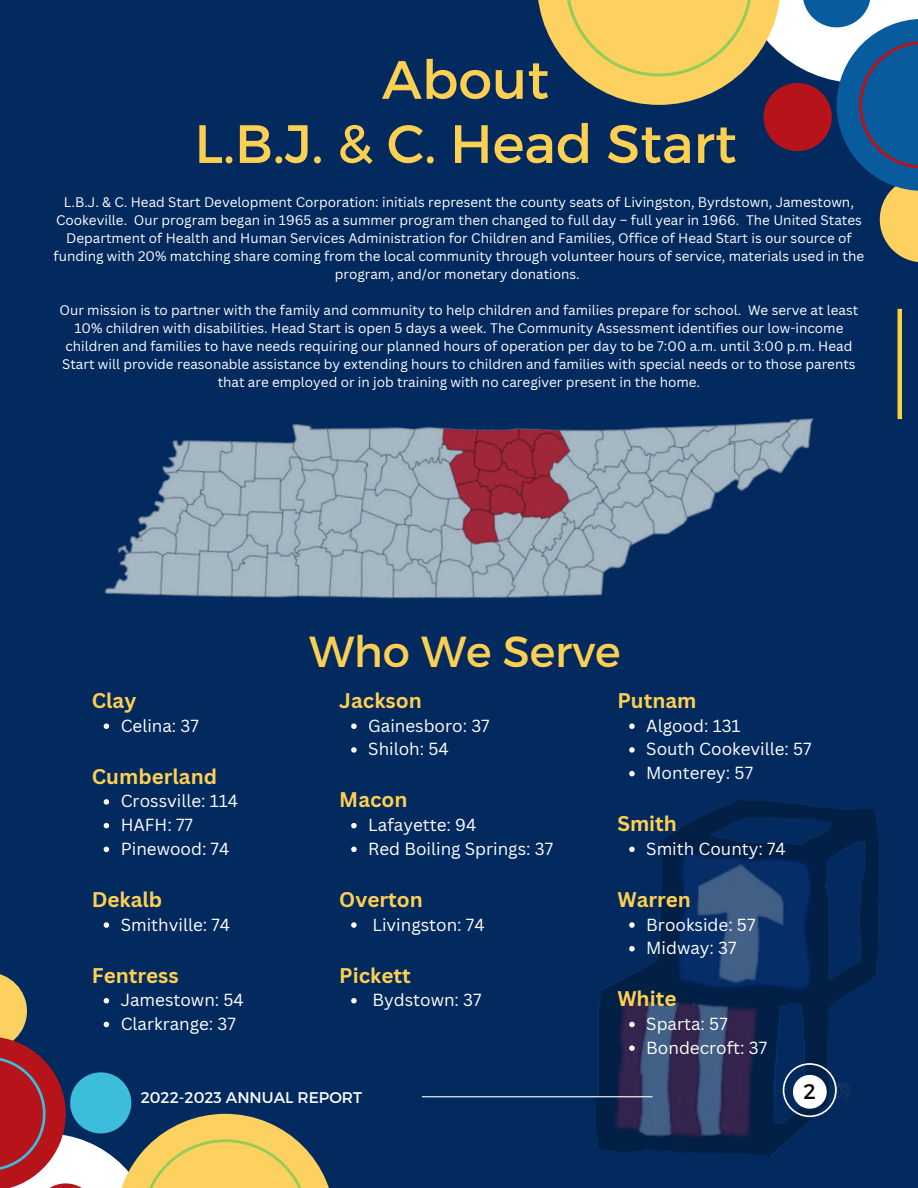
<style>
.page{position:relative;width:918px;height:1188px;background:#032a5f}
.page>*{position:absolute;margin:0;border:0;box-sizing:border-box;transform-origin:0 0}
.t1{font:53.85px/64.2px "Montserrat";color:#fed052;text-align:center}
.t2{font:43.35px "Montserrat";color:#fed052}
.t3{font:21.15px "Montserrat";color:#080704}
.t4{font:700 20.7px "Canva Sans";color:#fed052}
.t5{font:16.95px/23.7px "Canva Sans";color:#fff}
.t6{font:15.45px "Montserrat";color:#fff}
.t7{font:13.5px/18px "Canva Sans";color:#fff;text-align:center}
</style>
<div class="page">
<img style="left:597px;top:799px;width:282px;height:357px">
<svg style="left:538px;top:0;width:380px;height:262px"></svg>
<hr style="left:422px;top:1096px;width:231px;height:1px;background:#fff">
<svg style="left:783px;top:1063px;width:54px;height:54px"></svg>
<img style="left:104px;top:418px;width:710px;height:181px">
<svg style="left:104px;top:724px;width:5px;height:5px"></svg>
<svg style="left:104px;top:799px;width:5px;height:6px"></svg>
<svg style="left:104px;top:823px;width:5px;height:5px"></svg>
<svg style="left:104px;top:847px;width:5px;height:5px"></svg>
<svg style="left:104px;top:922px;width:5px;height:6px"></svg>
<svg style="left:0;top:974px;width:329px;height:214px"></svg>
<svg style="left:351px;top:724px;width:6px;height:5px"></svg>
<svg style="left:351px;top:747px;width:6px;height:6px"></svg>
<svg style="left:351px;top:823px;width:6px;height:5px"></svg>
<svg style="left:351px;top:847px;width:6px;height:5px"></svg>
<svg style="left:351px;top:922px;width:6px;height:6px"></svg>
<svg style="left:351px;top:998px;width:6px;height:5px"></svg>
<svg style="left:629px;top:724px;width:6px;height:5px"></svg>
<svg style="left:629px;top:747px;width:6px;height:6px"></svg>
<svg style="left:629px;top:771px;width:6px;height:5px"></svg>
<svg style="left:629px;top:847px;width:6px;height:5px"></svg>
<svg style="left:629px;top:922px;width:6px;height:6px"></svg>
<svg style="left:629px;top:946px;width:6px;height:6px"></svg>
<svg style="left:629px;top:1022px;width:6px;height:5px"></svg>
<svg style="left:629px;top:1045px;width:6px;height:6px"></svg>
<hr style="left:898px;top:309px;width:4px;height:110px;background:#fcce42">
<h1 class="t1" style="left:194px;top:47px;width:544px">About<br>L.B.J. &amp; C. Head Start</h1>
<p class="t7" style="left:54px;top:194px;width:812px">L.B.J. &amp; C. Head Start Development Corporation: initials represent the county seats of Livingston, Byrdstown, Jamestown, Cookeville. Our program began in 1965 as a summer program then changed to full day – full year in 1966. The United States Department of Health and Human Services Administration for Children and Families, Office of Head Start is our source of funding with 20% matching share coming from the local community through volunteer hours of service, materials used in the program, and/or monetary donations.</p>
<p class="t7" style="left:60px;top:302px;width:800px">Our mission is to partner with the family and community to help children and families prepare for school. We serve at least 10% children with disabilities. Head Start is open 5 days a week. The Community Assessment identifies our low-income children and families to have needs requiring our planned hours of operation per day to be 7:00 a.m. until 3:00 p.m. Head Start will provide reasonable assistance by extending hours to children and families with special needs or to those parents that are employed or in job training with no caregiver present in the home.</p>
<h2 class="t2" style="left:309px;top:625px;width:313px">Who We Serve</h2>
<h3 class="t4" style="left:92px;top:688px;width:46px">Clay</h3>
<h3 class="t4" style="left:339px;top:688px;width:84px">Jackson</h3>
<h3 class="t4" style="left:617px;top:688px;width:81px">Putnam</h3>
<p class="t5" style="left:121px;top:714px;width:80px">Celina: 37</p>
<h3 class="t4" style="left:92px;top:764px;width:127px">Cumberland</h3>
<p class="t5" style="left:368px;top:714px;width:123px">Gainesboro: 37<br>Shiloh: 54</p>
<p class="t5" style="left:646px;top:714px;width:167px">Algood: 131<br>South Cookeville: 57<br>Monterey: 57</p>
<p class="t5" style="left:121px;top:789px;width:119px">Crossville: 114<br>HAFH: 77<br>Pinewood: 74</p>
<h3 class="t4" style="left:339px;top:788px;width:70px">Macon</h3>
<p class="t5" style="left:368px;top:813px;width:186px">Lafayette: 94<br>Red Boiling Springs: 37</p>
<h3 class="t4" style="left:617px;top:811px;width:61px">Smith</h3>
<p class="t5" style="left:646px;top:837px;width:141px">Smith County: 74</p>
<h3 class="t4" style="left:92px;top:887px;width:72px">Dekalb</h3>
<h3 class="t4" style="left:339px;top:887px;width:85px">Overton</h3>
<h3 class="t4" style="left:617px;top:887px;width:75px">Warren</h3>
<p class="t5" style="left:121px;top:913px;width:111px">Smithville: 74</p>
<p class="t5" style="left:372px;top:913px;width:114px">Livingston: 74</p>
<p class="t5" style="left:646px;top:913px;width:111px">Brookside: 57<br>Midway: 37</p>
<h3 class="t4" style="left:92px;top:963px;width:89px">Fentress</h3>
<h3 class="t4" style="left:339px;top:963px;width:73px">Pickett</h3>
<p class="t5" style="left:121px;top:988px;width:125px">Jamestown: 54<br>Clarkrange: 37</p>
<p class="t5" style="left:372px;top:988px;width:111px">Bydstown: 37</p>
<h3 class="t4" style="left:617px;top:986px;width:61px">White</h3>
<p class="t5" style="left:646px;top:1012px;width:122px">Sparta: 57<br>Bondecroft: 37</p>
<p class="t6" style="left:141px;top:1088px;width:223px">2022-2023 ANNUAL REPORT</p>
<h3 class="t3" style="left:804px;top:1078px;width:14px">2</h3>
</div>
